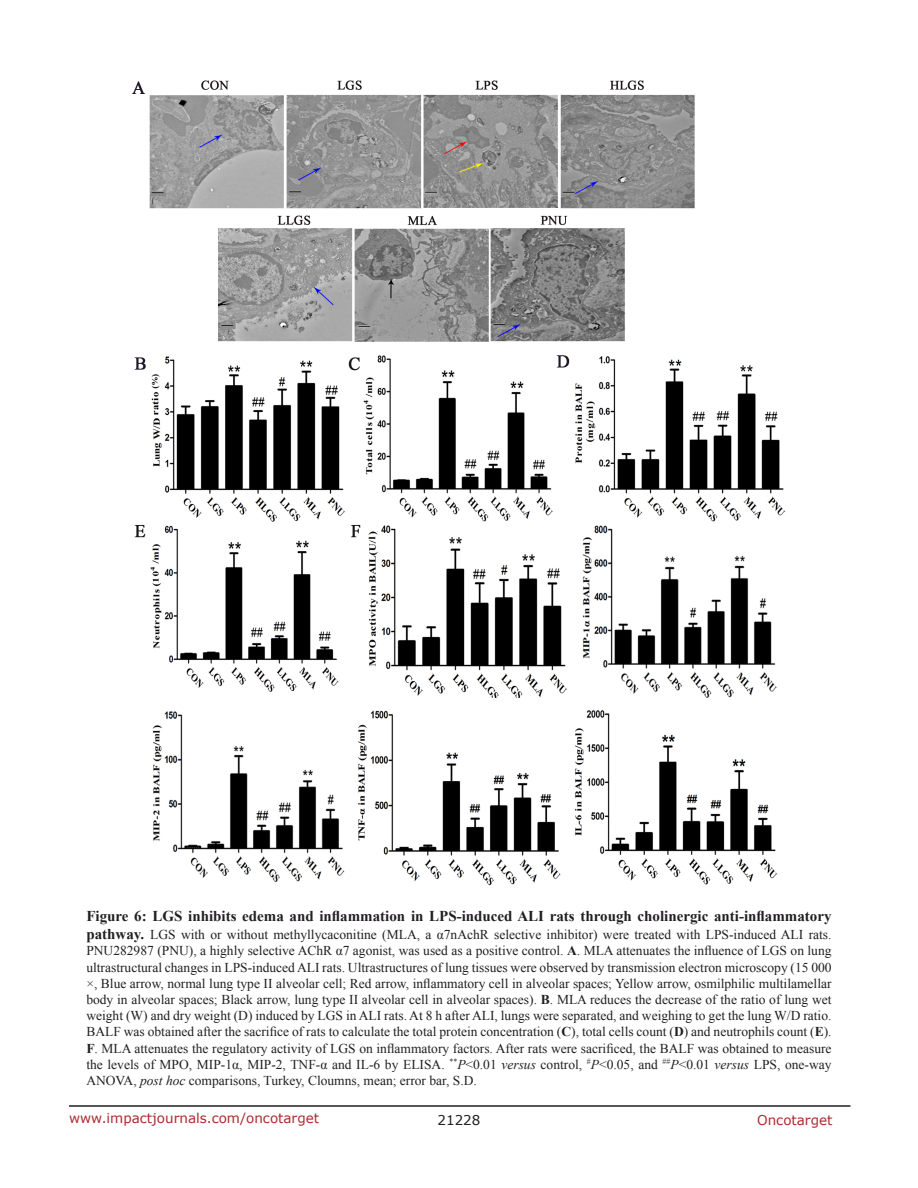
<style>
.page{position:relative;width:918px;height:1188px;background:#fff}
.page>*{position:absolute;margin:0;border:0;box-sizing:border-box;transform-origin:0 0}
.FigureText{font:700 15px "Times New Roman";color:#221f22}
.FigureText-2{font:13.5px/16.2px "Times New Roman";color:#221f22;text-align:justify}
.t1{font:13.5px "Verdana";color:#ac2b31}
.t2{font:13.5px "Verdana";color:#221f22}
.s1{font-weight:700;font-size:15px}
.s2{font-weight:700}
.s3{font-style:italic}
</style>
<div class="page">
<hr style="left:69px;top:1105px;width:781px;height:2px;background:#231f20">
<img style="left:132px;top:80px;width:654px;height:806px">
<p class="FigureText" style="left:86px;top:906px;width:747px">Figure 6: LGS inhibits edema and inflammation in LPS-induced ALI rats through cholinergic anti-inflammatory</p>
<p class="FigureText-2" style="left:86px;top:926px;width:747px"><span class="s1">pathway.</span> LGS with or without methyllycaconitine (MLA, a α7nAchR selective inhibitor) were treated with LPS-induced ALI rats.<br>PNU282987 (PNU), a highly selective AChR α7 agonist, was used as a positive control. <span class="s2">A</span>. MLA attenuates the influence of LGS on lung ultrastructural changes in LPS-induced ALI rats. Ultrastructures of lung tissues were observed by transmission electron microscopy (15 000 ×, Blue arrow, normal lung type II alveolar cell; Red arrow, inflammatory cell in alveolar spaces; Yellow arrow, osmilphilic multilamellar body in alveolar spaces; Black arrow, lung type II alveolar cell in alveolar spaces). <span class="s2">B</span>. MLA reduces the decrease of the ratio of lung wet weight (W) and dry weight (D) induced by LGS in ALI rats. At 8 h after ALI, lungs were separated, and weighing to get the lung W/D ratio.<br>BALF was obtained after the sacrifice of rats to calculate the total protein concentration (<span class="s2">C</span>), total cells count (<span class="s2">D</span>) and neutrophils count (<span class="s2">E</span>).<br><span class="s2">F</span>. MLA attenuates the regulatory activity of LGS on inflammatory factors. After rats were sacrificed, the BALF was obtained to measure the levels of MPO, MIP-1α, MIP-2, TNF-α and IL-6 by ELISA. <sup>**</sup><span class="s3">P</span>&lt;0.01 <span class="s3">versus</span> control, <sup>#</sup><span class="s3">P</span>&lt;0.05, and <sup>##</sup><span class="s3">P</span>&lt;0.01 <span class="s3">versus</span> LPS, one-way ANOVA, <span class="s3">post hoc</span> comparisons, Turkey, Cloumns, mean; error bar, S.D.</p>
<p class="t1" style="left:69px;top:1109px;width:252px">www.impactjournals.com/oncotarget</p>
<p class="t2" style="left:438px;top:1111px;width:44px">21228</p>
<p class="t1" style="left:757px;top:1111px;width:77px">Oncotarget</p>
</div>
